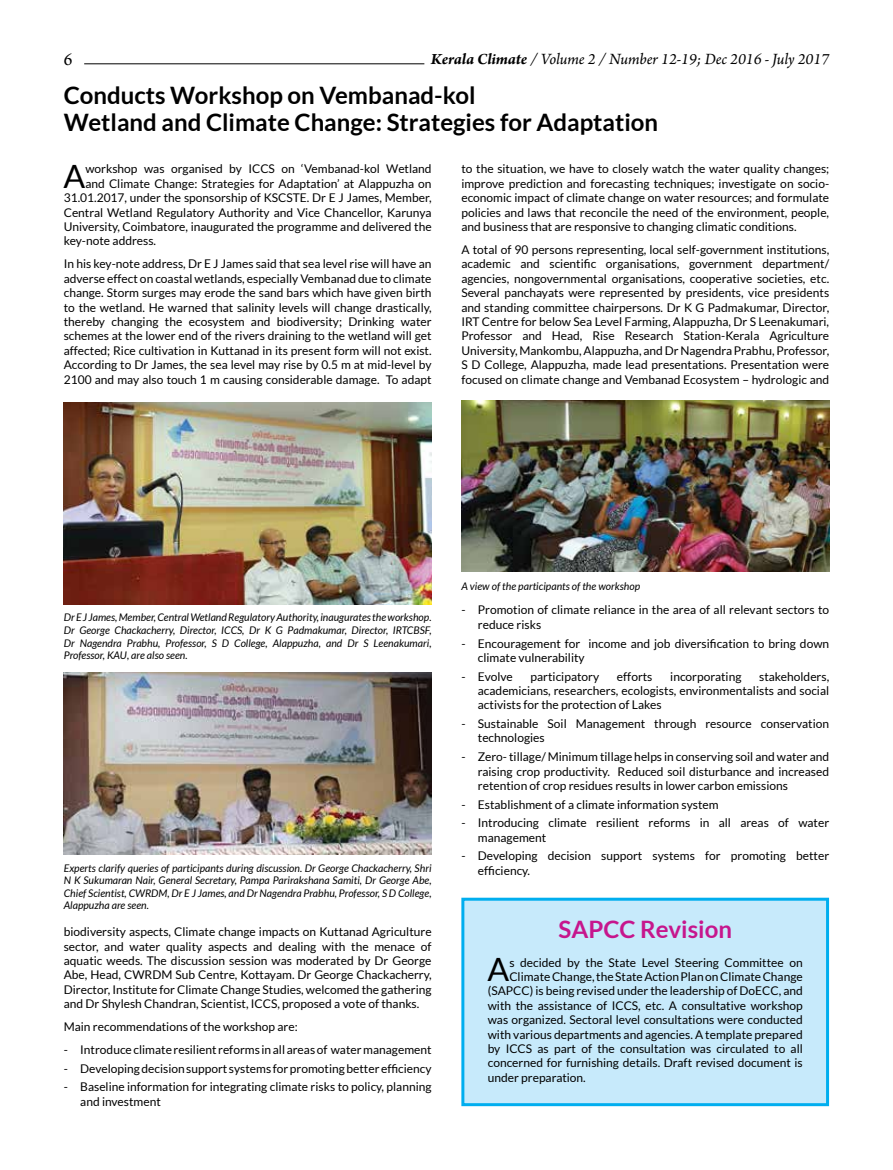
<style>
.page{position:relative;width:893px;height:1170px;background:#fff}
.page>*{position:absolute;margin:0;border:0;box-sizing:border-box;transform-origin:0 0}
.t1{font:32.1px "Lato";color:#000}
.t2{font:700 24px/27px "Lato";color:#000}
.t3{font:700 24px "Lato";color:#c6168d}
.t4{font:18px "Arno Pro";color:#000}
.t5{font:italic 16.5px "Arno Pro";letter-spacing:-.005em;color:#000}
.t6{font:12px/14.4px "Lato";color:#000}
.t7{font:italic 10.5px/12.6px "Lato";color:#000;text-align:justify}
.s1{font-weight:700}
</style>
<div class="page">
<div style="left:461px;top:897px;width:368px;height:209px;background:#c7eafb;border:3px solid #00aeef"></div>
<img style="left:64px;top:402px;width:368px;height:202px">
<img style="left:461px;top:400px;width:368px;height:171px">
<img style="left:64px;top:672px;width:368px;height:182px">
<hr style="left:84px;top:64px;width:340px;height:1px;background:#000">
<h3 class="t4" style="left:64px;top:49px;width:10px">6</h3>
<h3 class="t5" style="left:431px;top:49px;width:400px"><span class="s1">Kerala Climate</span> / Volume 2 / Number 12-19; Dec 2016 - July 2017</h3>
<h2 class="t2" style="left:64px;top:82px;width:596px">Conducts Workshop on Vembanad-kol<br>Wetland and Climate Change: Strategies for Adaptation</h2>
<h1 class="t1" style="left:64px;top:158px;width:23px">A</h1>
<p class="t6" style="left:85px;top:162px;width:348px">workshop was organised by ICCS on ‘Vembanad-kol Wetland</p>
<p class="t6" style="left:461px;top:162px;width:369px;text-align:justify">to the situation, we have to closely watch the water quality changes; improve prediction and forecasting techniques; investigate on socio&shy;economic impact of climate change on water resources; and formulate policies and laws that reconcile the need of the environment, people, and business that are responsive to changing climatic conditions.</p>
<p class="t6" style="left:461px;top:242px;width:369px;text-align:justify">A total of 90 persons representing, local self-government institutions, academic and scientific organisations, government department/ agencies, nongovernmental organisations, cooperative societies, etc.<br>Several panchayats were represented by presidents, vice presidents and standing committee chairpersons. Dr K G Padmakumar, Director, IRT Centre for below Sea Level Farming, Alappuzha, Dr S Leenakumari, Professor and Head, Rise Research Station-Kerala Agriculture University, Mankombu, Alappuzha, and Dr Nagendra Prabhu, Professor, S D College, Alappuzha, made lead presentations. Presentation were focused on climate change and Vembanad Ecosystem – hydrologic and</p>
<p class="t6" style="left:85px;top:176px;width:348px">and Climate Change: Strategies for Adaptation’ at Alappuzha on</p>
<p class="t6" style="left:64px;top:190px;width:369px">31.01.2017, under the sponsorship of KSCSTE. Dr E J James, Member,</p>
<p class="t6" style="left:64px;top:205px;width:369px">Central Wetland Regulatory Authority and Vice Chancellor, Karunya</p>
<p class="t6" style="left:64px;top:219px;width:369px">University, Coimbatore, inaugurated the programme and delivered the</p>
<p class="t6" style="left:64px;top:234px;width:94px">key-note address.</p>
<p class="t6" style="left:64px;top:257px;width:369px;text-align:justify">In his key-note address, Dr E J James said that sea level rise will have an adverse effect on coastal wetlands, especially Vembanad due to climate change. Storm surges may erode the sand bars which have given birth to the wetland. He warned that salinity levels will change drastically, thereby changing the ecosystem and biodiversity; Drinking water schemes at the lower end of the rivers draining to the wetland will get affected; Rice cultivation in Kuttanad in its present form will not exist.<br>According to Dr James, the sea level may rise by 0.5 m at mid-level by 2100 and may also touch 1 m causing considerable damage. To adapt</p>
<p class="t7" style="left:64px;top:611px;width:369px">Dr E J James, Member, Central Wetland Regulatory Authority, inaugurates the workshop.<br>Dr George Chackacherry, Director, ICCS, Dr K G Padmakumar, Director, IRTCBSF, Dr Nagendra Prabhu, Professor, S D College, Alappuzha, and Dr S Leenakumari, Professor, KAU, are also seen.</p>
<p class="t7" style="left:64px;top:861px;width:369px">Experts clarify queries of participants during discussion. Dr George Chackacherry, Shri N K Sukumaran Nair, General Secretary, Pampa Parirakshana Samiti, Dr George Abe, Chief Scientist, CWRDM, Dr E J James, and Dr Nagendra Prabhu, Professor, S D College, Alappuzha are seen.</p>
<p class="t6" style="left:64px;top:924px;width:369px;text-align:justify">biodiversity aspects, Climate change impacts on Kuttanad Agriculture sector, and water quality aspects and dealing with the menace of aquatic weeds. The discussion session was moderated by Dr George Abe, Head, CWRDM Sub Centre, Kottayam. Dr George Chackacherry, Director, Institute for Climate Change Studies, welcomed the gathering and Dr Shylesh Chandran, Scientist, ICCS, proposed a vote of thanks.</p>
<p class="t6" style="left:64px;top:1019px;width:235px">Main recommendations of the workshop are:</p>
<p class="t6" style="left:64px;top:1042px;width:369px">- Introduce climate resilient reforms in all areas of water management</p>
<p class="t6" style="left:64px;top:1061px;width:369px">- Developing decision support systems for promoting better efficiency</p>
<p class="t6" style="left:80px;top:1079px;width:353px;text-indent:-16px">- Baseline information for integrating climate risks to policy, planning and investment</p>
<p class="t7" style="left:461px;top:579px;width:180px">A view of the participants of the workshop</p>
<p class="t6" style="left:478px;top:602px;width:353px;text-indent:-16px">- Promotion of climate reliance in the area of all relevant sectors to reduce risks</p>
<p class="t6" style="left:478px;top:636px;width:353px;text-indent:-16px">- Encouragement for income and job diversification to bring down climate vulnerability</p>
<p class="t6" style="left:461px;top:669px;width:53px">- Evolve</p>
<p class="t6" style="left:531px;top:669px;width:70px">participatory</p>
<p class="t6" style="left:617px;top:669px;width:37px">efforts</p>
<p class="t6" style="left:670px;top:669px;width:73px">incorporating</p>
<p class="t6" style="left:478px;top:669px;width:353px;text-align:justify;text-indent:281px">stakeholders, academicians, researchers, ecologists, environmentalists and social activists for the protection of Lakes</p>
<p class="t6" style="left:478px;top:716px;width:353px;text-indent:-16px">- Sustainable Soil Management through resource conservation technologies</p>
<p class="t6" style="left:478px;top:749px;width:353px;text-align:justify;text-indent:-16px">- Zero- tillage/ Minimum tillage helps in conserving soil and water and raising crop productivity. Reduced soil disturbance and increased retention of crop residues results in lower carbon emissions</p>
<p class="t6" style="left:461px;top:797px;width:259px">- Establishment of a climate information system</p>
<p class="t6" style="left:478px;top:815px;width:353px;text-indent:-16px">- Introducing climate resilient reforms in all areas of water management</p>
<p class="t6" style="left:478px;top:848px;width:353px;text-indent:-16px">- Developing decision support systems for promoting better efficiency.</p>
<h2 class="t3" style="left:559px;top:915px;width:175px">SAPCC Revision</h2>
<h1 class="t1" style="left:488px;top:951px;width:23px">A</h1>
<p class="t6" style="left:509px;top:954px;width:295px">s decided by the State Level Steering Committee on</p>
<p class="t6" style="left:509px;top:969px;width:295px">Climate Change, the State Action Plan on Climate Change</p>
<p class="t6" style="left:488px;top:983px;width:317px">(SAPCC) is being revised under the leadership of DoECC, and</p>
<p class="t6" style="left:488px;top:998px;width:317px">with the assistance of ICCS, etc. A consultative workshop</p>
<p class="t6" style="left:488px;top:1012px;width:317px">was organized. Sectoral level consultations were conducted</p>
<p class="t6" style="left:488px;top:1026px;width:317px">with various departments and agencies. A template prepared</p>
<p class="t6" style="left:488px;top:1041px;width:317px">by ICCS as part of the consultation was circulated to all</p>
<p class="t6" style="left:488px;top:1055px;width:317px">concerned for furnishing details. Draft revised document is</p>
<p class="t6" style="left:488px;top:1070px;width:100px">under preparation.</p>
</div>
